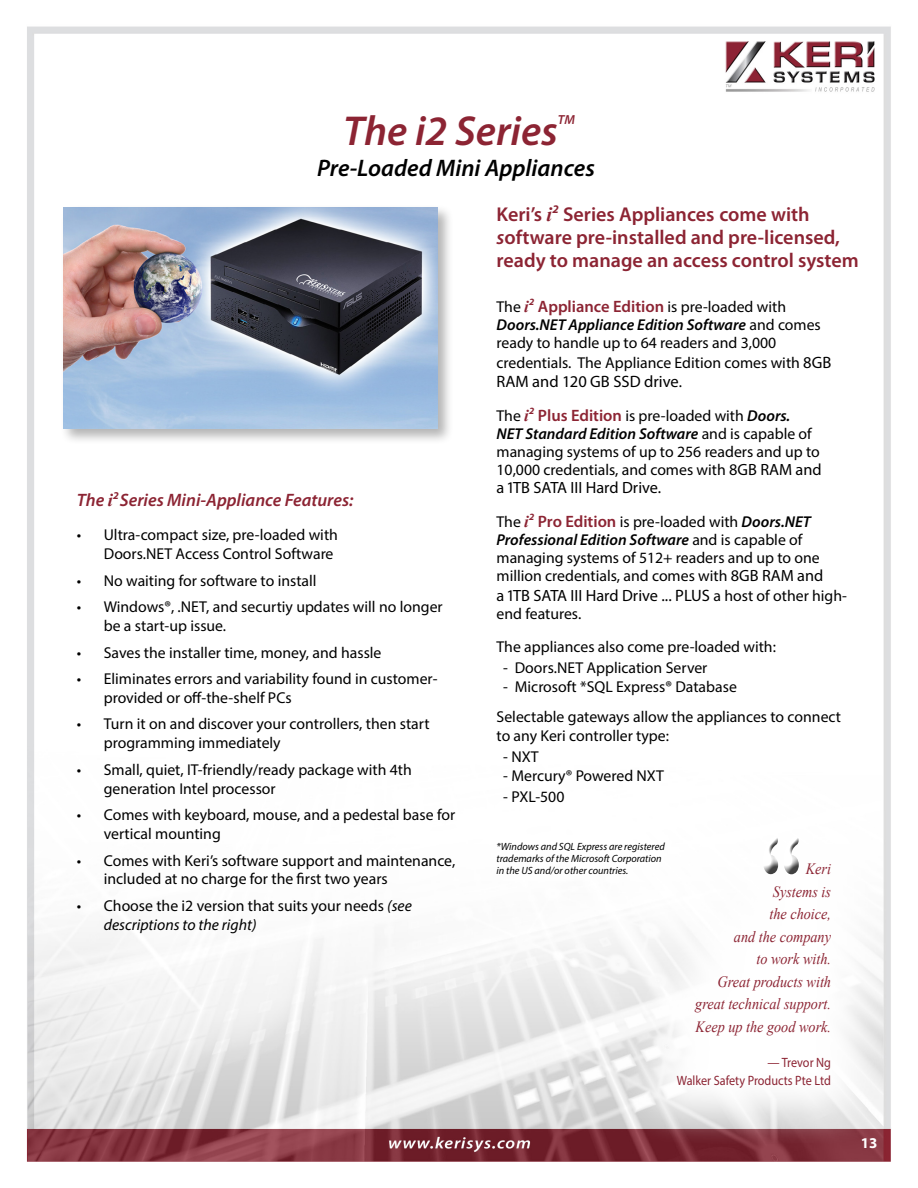
<style>
.page{position:relative;width:918px;height:1188px;background:#fff}
.page>*{position:absolute;margin:0;border:0;box-sizing:border-box;transform-origin:0 0}
.t1{font:italic 600 42px "Myriad Pro";color:#8c2433}
.t2{font:italic 600 24px "Myriad Pro";color:#000}
.t3{font:600 20.1px/23px "Myriad Pro";color:#8c2433}
.t4{font:italic 600 18px "Myriad Pro";color:#8c2433}
.t5{font:16.5px "Myriad Pro";color:#000}
.t6{font:16.35px "Myriad Pro";color:#000}
.t7{font:15.75px/18.9px "Myriad Pro";color:#000}
.t8{font:italic 15.75px/22.5px "Times New Roman";color:#8c2433;text-align:right;scale:.9 1}
.t9{font:700 15px "Myriad Pro";color:#fff}
.t10{font:13.5px/18px "Myriad Pro";color:#8c2433;text-align:right;scale:.9 1}
.t11{font:italic 600 13.05px "Myriad Pro";color:#8c2433}
.t12{font:italic 10.5px/12px "Myriad Pro";color:#000}
.s1{font-family:"Times New Roman";font-weight:700}
.s2{font-style:italic}
.s3{font-family:"Times New Roman";font-weight:700;font-style:italic}
.s4{font-family:"Times New Roman";font-weight:700;font-style:italic;font-size:16.5px;color:#8c2433}
.s5{font-weight:600;font-size:16.5px;color:#8c2433}
.s6{font-weight:600;font-style:italic}
.s7{font-size:16.5px}
.s8{font-size:15.75px}
.s9{font-size:16.35px}
</style>
<div class="page">
<img style="left:26px;top:26px;width:865px;height:1136px">
<svg style="left:618px;top:786px;width:273px;height:360px"></svg>
<div style="left:668px;top:854px;width:172px;height:243px;background:#fff"></div>
<div style="left:753px;top:827px;width:52px;height:49px;background:#fff"></div>
<div style="left:757px;top:831px;width:51px;height:53px;background:#000;opacity:.75"></div>
<div style="left:60px;top:204px;width:394px;height:241px;background:#000;opacity:.3"></div>
<img style="left:63px;top:207px;width:375px;height:222px">
<h1 class="t1" style="left:343px;top:104px;width:216px">The i2 Series</h1>
<p class="t11" style="left:558px;top:111px;width:19px">TM</p>
<h2 class="t2" style="left:317px;top:153px;width:279px">Pre-Loaded Mini Appliances</h2>
<p class="t4" style="left:77px;top:489px;width:278px">The <span class="s1">i</span><sup>2</sup>Series Mini-Appliance Features:</p>
<p class="t7" style="left:77px;top:526px;width:263px;text-align:right">• Ultra-compact size, pre-loaded with<br>Doors.NET Access Control Software</p>
<p class="t7" style="left:77px;top:571px;width:241px">• No waiting for software to install</p>
<p class="t7" style="left:104px;top:597px;width:340px;text-indent:-27px">• Windows®, .NET, and securtiy updates will no longer be a start-up issue.</p>
<p class="t7" style="left:77px;top:643px;width:306px">• Saves the installer time, money, and hassle</p>
<p class="t7" style="left:104px;top:669px;width:335px;text-indent:-27px">• Eliminates errors and variability found in customer&shy;provided or off-the-shelf PCs</p>
<p class="t7" style="left:104px;top:715px;width:327px;text-indent:-27px">• Turn it on and discover your controllers, then start programming immediately</p>
<p class="t7" style="left:104px;top:760px;width:310px;text-indent:-27px">• Small, quiet, IT-friendly/ready package with 4th generation Intel processor</p>
<p class="t7" style="left:104px;top:805px;width:353px;text-indent:-27px">• Comes with keyboard, mouse, and a pedestal base for vertical mounting</p>
<p class="t7" style="left:104px;top:851px;width:353px;text-indent:-27px">• Comes with Keri’s software support and maintenance, included at no charge for the first two years</p>
<p class="t7" style="left:104px;top:896px;width:310px;text-indent:-27px">• Choose the i2 version that suits your needs <span class="s2">(see descriptions to the right)</span></p>
<p class="t3" style="left:497px;top:203px;width:364px">Keri’s <span class="s3">i</span><sup>2</sup> Series Appliances come with <span class="s2">s</span>oftware pre-installed and pre-licensed, ready to manage an access control system</p>
<p class="t7" style="left:497px;top:298px;width:326px;line-height:18px">The <span class="s4">i</span><sup>2</sup> <span class="s5">Appliance Edition</span> is pre-loaded with<br><span class="s6">Doors.NET Appliance Edition Software</span> and comes ready to handle up to 64 readers and 3,000</p>
<p class="t7" style="left:497px;top:353px;width:336px">credentials. The Appliance Edition comes with <span class="s7">8GB</span></p>
<p class="t5" style="left:497px;top:372px;width:187px">RAM and 120 GB SSD drive<span class="s8">.</span></p>
<p class="t7" style="left:497px;top:407px;width:327px;line-height:18px">The <span class="s4">i</span><sup>2</sup> <span class="s5">Plus Edition</span> is pre-loaded with <span class="s6">Doors.<br>NET Standard Edition Software</span> and is capable of managing systems of up to 256 readers and up to 10,000 credentials, and comes with <span class="s9">8GB RAM and</span></p>
<p class="t6" style="left:497px;top:478px;width:166px">a 1TB SATA III Hard Drive.</p>
<p class="t7" style="left:497px;top:513px;width:328px;line-height:18px">The <span class="s4">i</span><sup>2</sup> <span class="s5">Pro Edition</span> is pre-loaded with <span class="s6">Doors.NET Professional Edition Software</span> and is capable of managing systems of 512+ readers and up to one million credentials, and comes with <span class="s9">8GB RAM and</span></p>
<p class="t6" style="left:497px;top:585px;width:352px">a 1TB SATA III Hard Drive <span class="s7">... PLUS</span> <span class="s8">a host of other high-</span></p>
<p class="t7" style="left:497px;top:597px;width:281px;line-height:33px">end features.<br>The appliances also come pre-loaded with:</p>
<p class="t7" style="left:503px;top:658px;width:206px">- Doors.NET Application Server</p>
<p class="t7" style="left:497px;top:671px;width:346px;line-height:30.8px;text-indent:7px">- Microsoft *SQL Express® Database<br>Selectable gateways allow the appliances to connect</p>
<p class="t7" style="left:497px;top:726px;width:174px">to any Keri controller type:</p>
<p class="t7" style="left:503px;top:747px;width:37px">- NXT</p>
<p class="t7" style="left:503px;top:766px;width:162px">- Mercury® Powered NXT</p>
<p class="t7" style="left:503px;top:787px;width:63px">- PXL-500</p>
<p class="t12" style="left:497px;top:840px;width:170px">*Windows and SQL Express are registered trademarks of the Microsoft Corporation in the US and/or other countries.</p>
<p class="t8" style="left:695px;top:857px;width:152px">Keri<br>Systems is<br>the choice,<br>and the company<br>to work with.<br>Great products with great technical support.<br>Keep up the good work.</p>
<p class="t10" style="left:677px;top:1053px;width:173px">— Trevor Ng<br>Walker Safety Products Pte Ltd</p>
<p class="t9" style="left:861px;top:1133px;width:18px">13</p>
</div>
